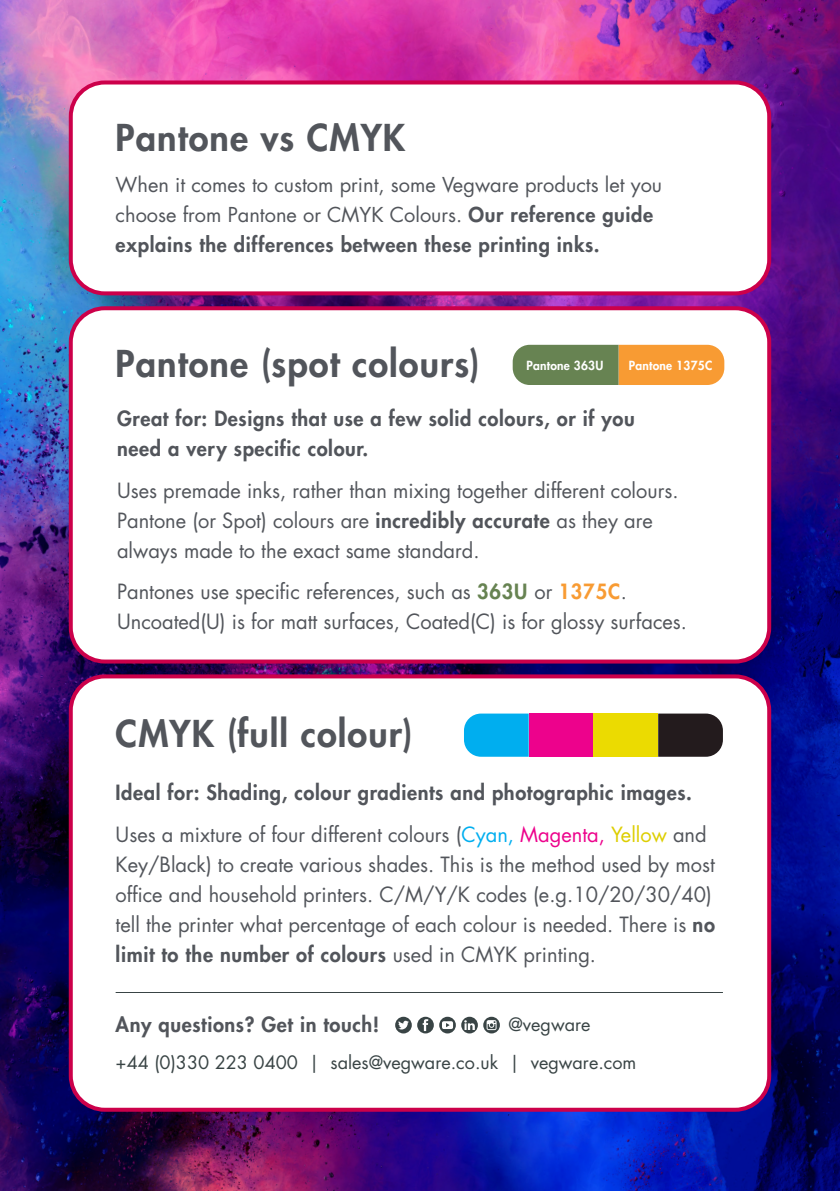
<style>
.page{position:relative;width:840px;height:1191px;background:#fff}
.page>*{position:absolute;margin:0;border:0;box-sizing:border-box;transform-origin:0 0}
.t1{font:800 36px "Futura Std";letter-spacing:.03em;color:#52555b}
.t2{font:20.4px/30px "Futura Std";color:#52555b}
.t3{font:800 20.4px/30px "Futura Std";letter-spacing:.03em;color:#52555b}
.t4{font:20px/30px "Futura Std";color:#52555b}
.t5{font:18px "Futura Std";color:#394445}
.t6{font:800 12.2px "Futura Std";letter-spacing:.02em;color:#fff}
.s1{font-weight:800}
.s2{font-weight:800;color:#678352}
.s3{font-weight:800;color:#f89b33}
.s4{color:#00aeef}
.s5{color:#ed028c}
.s6{color:#ddce01}
</style>
<div class="page">
<img style="left:0;top:0;width:839px;height:1191px">
<div style="left:71px;top:82px;width:697px;height:211px;background:#fff;border-radius:34px"></div>
<div style="left:69px;top:80px;width:701px;height:215px;border:4px solid #cc004a;border-radius:34px"></div>
<div style="left:71px;top:308px;width:697px;height:353px;background:#fff;border-radius:34px"></div>
<div style="left:69px;top:306px;width:701px;height:357px;border:4px solid #cc004a;border-radius:34px"></div>
<div style="left:71px;top:676px;width:697px;height:433px;background:#fff;border-radius:34px"></div>
<div style="left:69px;top:674px;width:701px;height:437px;border:4px solid #cc004a;border-radius:34px"></div>
<svg style="left:395px;top:1016px;width:16px;height:17px"></svg>
<svg style="left:461px;top:1016px;width:16px;height:17px"></svg>
<svg style="left:417px;top:1016px;width:16px;height:17px"></svg>
<svg style="left:439px;top:1016px;width:16px;height:17px"></svg>
<svg style="left:483px;top:1016px;width:16px;height:17px"></svg>
<svg style="left:486px;top:1020px;width:10px;height:10px"></svg>
<hr style="left:116px;top:992px;width:606px;height:1px;background:#394445">
<svg style="left:464px;top:713px;width:64px;height:43px;background:#0eb2ef"></svg>
<div style="left:528px;top:713px;width:65px;height:43px;background:#ed028c"></div>
<div style="left:593px;top:713px;width:64px;height:43px;background:#ebdb01"></div>
<svg style="left:657px;top:713px;width:65px;height:43px;background:#302927"></svg>
<svg style="left:512px;top:345px;width:212px;height:40px;background:#b19249"></svg>
<p class="t1" style="left:116px;top:115px;width:291px">Pantone vs CMYK</p>
<p class="t4" style="left:116px;top:170px;width:547px">When it comes to custom print, some Vegware products let you choose from Pantone or CMYK Colours. <span class="s1">Our reference guide explains the differences between these printing inks.</span></p>
<p class="t1" style="left:116px;top:341px;width:365px">Pantone (spot colours)</p>
<p class="t6" style="left:526px;top:357px;width:78px">Pantone 363U</p>
<p class="t6" style="left:628px;top:357px;width:85px">Pantone 1375C</p>
<p class="t3" style="left:117px;top:404px;width:519px">Great for: Designs that use a few solid colours, or if you need a very specific colour.</p>
<p class="t2" style="left:117px;top:475px;width:562px">Uses premade inks, rather than mixing together different colours.<br>Pantone (or Spot) colours are <span class="s1">incredibly accurate</span> as they are always made to the exact same standard.</p>
<p class="t2" style="left:117px;top:576px;width:571px">Pantones use specific references, such as <span class="s2">363U</span> or <span class="s3">1375C</span>.<br>Uncoated(U) is for matt surfaces, Coated(C) is for glossy surfaces.</p>
<p class="t1" style="left:116px;top:711px;width:298px">CMYK (full colour)</p>
<p class="t3" style="left:116px;top:777px;width:577px">Ideal for: Shading, colour gradients and photographic images.</p>
<p class="t2" style="left:116px;top:819px;width:600px">Uses a mixture of four different colours (<span class="s4">Cyan,</span> <span class="s5">Magenta,</span> <span class="s6">Yellow</span> and Key/Black) to create various shades. This is the method used by most office and household printers. C/M/Y/K codes (e.g.10/20/30/40) tell the printer what percentage of each colour is needed. There is <span class="s1">no limit to the number of colours</span> used in CMYK printing.</p>
<p class="t3" style="left:116px;top:1009px;width:265px">Any questions? Get in touch!</p>
<p class="t5" style="left:116px;top:1050px;width:522px">+44 (0)330 223 0400 | sales@vegware.co.uk | vegware.com</p>
<p class="t5" style="left:508px;top:1013px;width:83px">@vegware</p>
</div>
